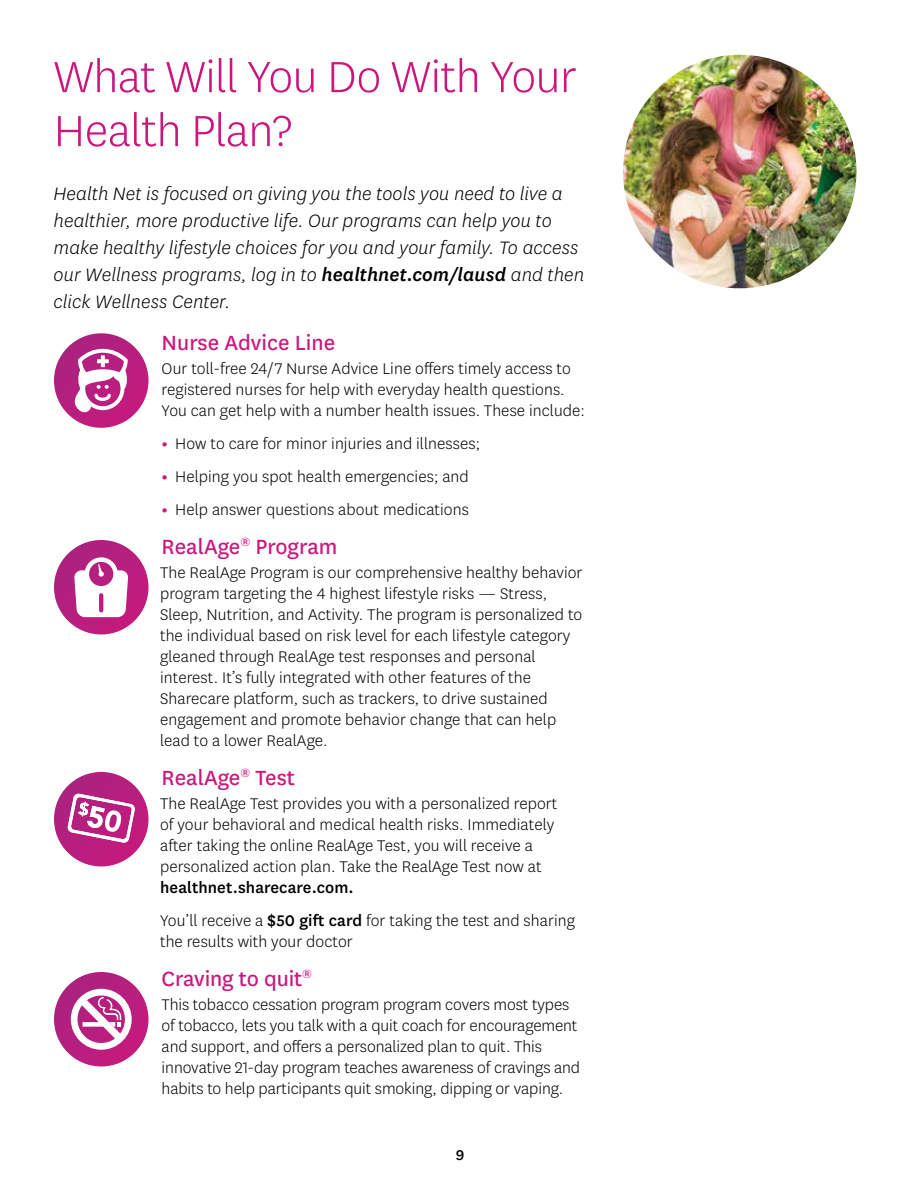
<style>
.page{position:relative;width:918px;height:1188px;background:#fff}
.page>*{position:absolute;margin:0;border:0;box-sizing:border-box;transform-origin:0 0}
.t1{font:300 51px/54px "Centene Sans";letter-spacing:-.01em;color:#cb177d}
.t2{font:24px "Centene Sans";color:#cb177d}
.t3{font:italic 300 21px/27px "Centene Sans";letter-spacing:.005em;color:#000}
.t4{font:300 18px/21px "Centene Sans";letter-spacing:.005em;color:#000}
.t5{font:500 16.5px "Centene Sans";color:#000}
.s1{font-weight:500}
.s2{font-weight:700;color:#cb177d}
</style>
<div class="page">
<svg style="left:54px;top:333px;width:94px;height:95px;background:#b82280"></svg>
<div style="left:54px;top:772px;width:94px;height:94px;background:linear-gradient(to right,#af237f,#c01b7d);border-radius:47px"></div>
<svg style="left:71px;top:349px;width:57px;height:67px"></svg>
<img style="left:623px;top:55px;width:233px;height:233px;border-radius:117px">
<div style="left:54px;top:540px;width:94px;height:94px;background:linear-gradient(to right,#ae237f,#c01b7d);border-radius:47px"></div>
<svg style="left:74px;top:557px;width:54px;height:60px"></svg>
<svg style="left:54px;top:972px;width:94px;height:95px;background:#b82280"></svg>
<svg style="left:71px;top:989px;width:61px;height:61px"></svg>
<svg style="left:67px;top:793px;width:68px;height:50px"></svg>
<h2 class="t1" style="left:54px;top:48px;width:525px">What Will You Do With Your<br>Health Plan?</h2>
<p class="t3" style="left:54px;top:180px;width:532px">Health Net is focused on giving you the tools you need to live a healthier, more productive life. Our programs can help you to make healthy lifestyle choices for you and your family. To access our Wellness programs, log in to <span class="s1">healthnet.com/lausd</span> and then click Wellness Center.</p>
<h3 class="t2" style="left:162px;top:327px;width:175px">Nurse Advice Line</h3>
<p class="t4" style="left:162px;top:358px;width:425px">Our toll-free 24/7 Nurse Advice Line offers timely access to registered nurses for help with everyday health questions.<br>You can get help with a number health issues. These include:</p>
<p class="t4" style="left:162px;top:433px;width:320px"><span class="s2">•</span> How to care for minor injuries and illnesses;</p>
<p class="t4" style="left:162px;top:466px;width:309px"><span class="s2">•</span> Helping you spot health emergencies; and</p>
<p class="t4" style="left:162px;top:499px;width:309px"><span class="s2">•</span> Help answer questions about medications</p>
<h3 class="t2" style="left:162px;top:531px;width:177px">RealAge<sup>®</sup> Program</h3>
<p class="t4" style="left:160px;top:562px;width:424px">The RealAge Program is our comprehensive healthy behavior program targeting the 4 highest lifestyle risks — Stress, Sleep, Nutrition, and Activity. The program is personalized to the individual based on risk level for each lifestyle category gleaned through RealAge test responses and personal interest. It’s fully integrated with other features of the Sharecare platform, such as trackers, to drive sustained engagement and promote behavior change that can help lead to a lower RealAge.</p>
<h3 class="t2" style="left:162px;top:762px;width:135px">RealAge<sup>®</sup> Test</h3>
<p class="t4" style="left:160px;top:793px;width:399px">The RealAge Test provides you with a personalized report of your behavioral and medical health risks. Immediately after taking the online RealAge Test, you will receive a personalized action plan. Take the RealAge Test now at <span class="s1">healthnet.sharecare.com.</span></p>
<p class="t4" style="left:160px;top:910px;width:416px">You’ll receive a <span class="s1">$50 gift card</span> for taking the test and sharing the results with your doctor</p>
<h3 class="t2" style="left:162px;top:963px;width:152px">Craving to quit<sup>®</sup></h3>
<p class="t4" style="left:162px;top:994px;width:420px">This tobacco cessation program program covers most types of tobacco, lets you talk with a quit coach for encouragement and support, and offers a personalized plan to quit. This innovative 21-day program teaches awareness of cravings and habits to help participants quit smoking, dipping or vaping.</p>
<p class="t5" style="left:456px;top:1144px;width:10px">9</p>
</div>
